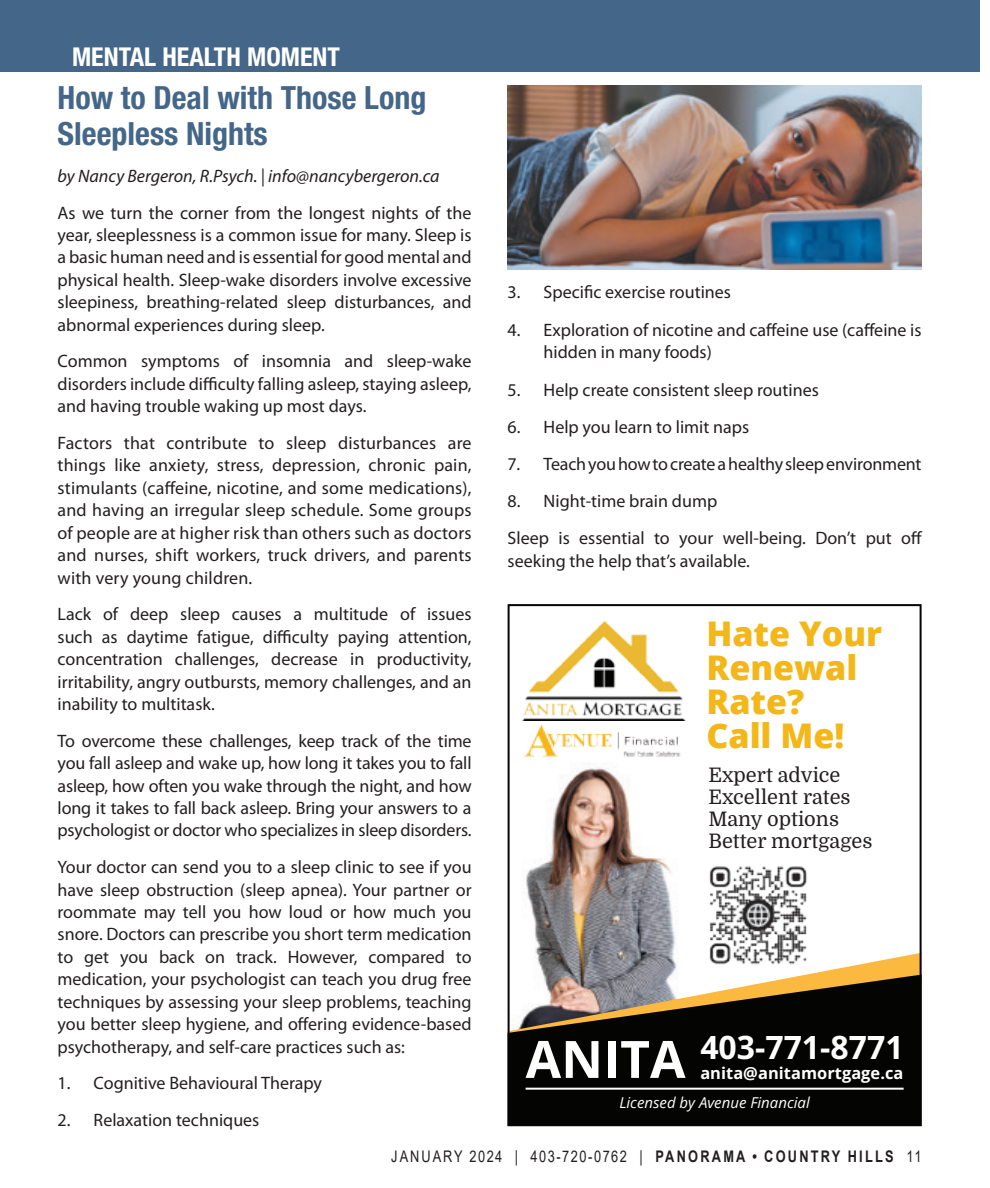
<style>
.page{position:relative;width:990px;height:1188px;background:#fff}
.page>*{position:absolute;margin:0;border:0;box-sizing:border-box;transform-origin:0 0}
.t1{font:700 51.6px "Open Sans";color:#fff}
.t2{font:800 34px/34px "Open Sans";color:#f4b71a}
.In_Around_title{font:700 condensed 32px/36.4px "Helvetica Neue LT Std";color:#446689}
.t3{font:700 32px "Open Sans";color:#fff}
.t4{font:700 condensed 26px "Helvetica Neue LT Std";color:#fff}
.t5{font:20px/22px "Domine";color:#231f20}
.Body_text{font:18px/22.4px "Myriad Pro";color:#231f20;text-align:justify}
.Body_text-2{font:italic 18px "Myriad Pro";color:#231f20}
.t6{font:700 16.4px "Open Sans";letter-spacing:.005em;color:#fff}
.t7{font:16px "Arial";letter-spacing:.12em;color:#231f20;scale:.8 1}
.t8{font:italic 15px "Open Sans";color:#fff}
.s1{font-weight:700}
</style>
<div class="page">
<div style="left:0;top:0;width:979px;height:72px;background:#446689"></div>
<img style="left:508px;top:86px;width:414px;height:184px">
<img style="left:526px;top:764px;width:150px;height:189px">
<svg style="left:536px;top:953px;width:383px;height:22px"></svg>
<svg style="left:511px;top:975px;width:408px;height:148px;fill:#040503"></svg>
<hr style="left:526px;top:1088px;width:378px;height:2px;background:#fff">
<div style="left:508px;top:604px;width:414px;height:522px;border:2px solid #040503"></div>
<img style="left:704px;top:866px;width:108px;height:102px">
<img style="left:522px;top:621px;width:163px;height:100px">
<img style="left:524px;top:725px;width:157px;height:32px">
<p class="t4" style="left:72px;top:41px;width:270px">MENTAL HEALTH MOMENT</p>
<p class="In_Around_title" style="left:58px;top:79px;width:370px">How to Deal with Those Long<br>Sleepless Nights</p>
<p class="Body_text-2" style="left:58px;top:165px;width:384px">by Nancy Bergeron, R.Psych. | info@nancybergeron.ca</p>
<p class="Body_text" style="left:58px;top:201px;width:416px">As we turn the corner from the longest nights of the year, sleeplessness is a common issue for many. Sleep is a basic human need and is essential for good mental and physical health. Sleep-wake disorders involve excessive sleepiness, breathing-related sleep disturbances, and abnormal experiences during sleep.</p>
<p class="Body_text" style="left:58px;top:350px;width:416px">Common symptoms of insomnia and sleep-wake disorders include difficulty falling asleep, staying asleep, and having trouble waking up most days.</p>
<p class="Body_text" style="left:58px;top:432px;width:416px">Factors that contribute to sleep disturbances are things like anxiety, stress, depression, chronic pain, stimulants (caffeine, nicotine, and some medications), and having an irregular sleep schedule. Some groups of people are at higher risk than others such as doctors and nurses, shift workers, truck drivers, and parents with very young children.</p>
<p class="Body_text" style="left:58px;top:603px;width:416px">Lack of deep sleep causes a multitude of issues such as daytime fatigue, difficulty paying attention, concentration challenges, decrease in productivity, irritability, angry outbursts, memory challenges, and an inability to multitask.</p>
<p class="Body_text" style="left:58px;top:729px;width:416px">To overcome these challenges, keep track of the time you fall asleep and wake up, how long it takes you to fall asleep, how often you wake through the night, and how long it takes to fall back asleep. Bring your answers to a psychologist or doctor who specializes in sleep disorders.</p>
<p class="Body_text" style="left:58px;top:856px;width:416px">Your doctor can send you to a sleep clinic to see if you have sleep obstruction (sleep apnea). Your partner or roommate may tell you how loud or how much you snore. Doctors can prescribe you short term medication to get you back on track. However, compared to medication, your psychologist can teach you drug free techniques by assessing your sleep problems, teaching you better sleep hygiene, and offering evidence-based psychotherapy, and self-care practices such as:</p>
<p class="Body_text" style="left:58px;top:1072px;width:266px">1. Cognitive Behavioural Therapy</p>
<p class="Body_text" style="left:58px;top:1109px;width:203px">2. Relaxation techniques</p>
<p class="Body_text" style="left:508px;top:281px;width:225px">3. Specific exercise routines</p>
<p class="Body_text" style="left:544px;top:318px;width:379px;text-indent:-36px">4. Exploration of nicotine and caffeine use (caffeine is hidden in many foods)</p>
<p class="Body_text" style="left:508px;top:378px;width:313px">5. Help create consistent sleep routines</p>
<p class="Body_text" style="left:508px;top:415px;width:243px">6. Help you learn to limit naps</p>
<p class="Body_text" style="left:508px;top:452px;width:415px">7. Teach you how to create a healthy sleep environment</p>
<p class="Body_text" style="left:508px;top:482px;width:416px;line-height:37.2px">8. Night-time brain dump<br>Sleep is essential to your well-being. Don’t put off</p>
<p class="Body_text" style="left:508px;top:550px;width:244px">seeking the help that’s available.</p>
<p class="t2" style="left:706px;top:615px;width:177px">Hate Your<br>Renewal<br>Rate?<br>Call Me!</p>
<p class="t5" style="left:708px;top:764px;width:166px">Expert advice<br>Excellent rates<br>Many options<br>Better mortgages</p>
<p class="t1" style="left:526px;top:1024px;width:161px">ANITA</p>
<p class="t3" style="left:700px;top:1025px;width:205px">403-771-8771</p>
<p class="t6" style="left:700px;top:1062px;width:205px">anita@anitamortgage.ca</p>
<p class="t8" style="left:619px;top:1092px;width:192px">Licensed by Avenue Financial</p>
<p class="t7" style="left:391px;top:1145px;width:664px">JANUARY 2024 | 403-720-0762 | <span class="s1">PANORAMA • COUNTRY HILLS</span> 11</p>
</div>
